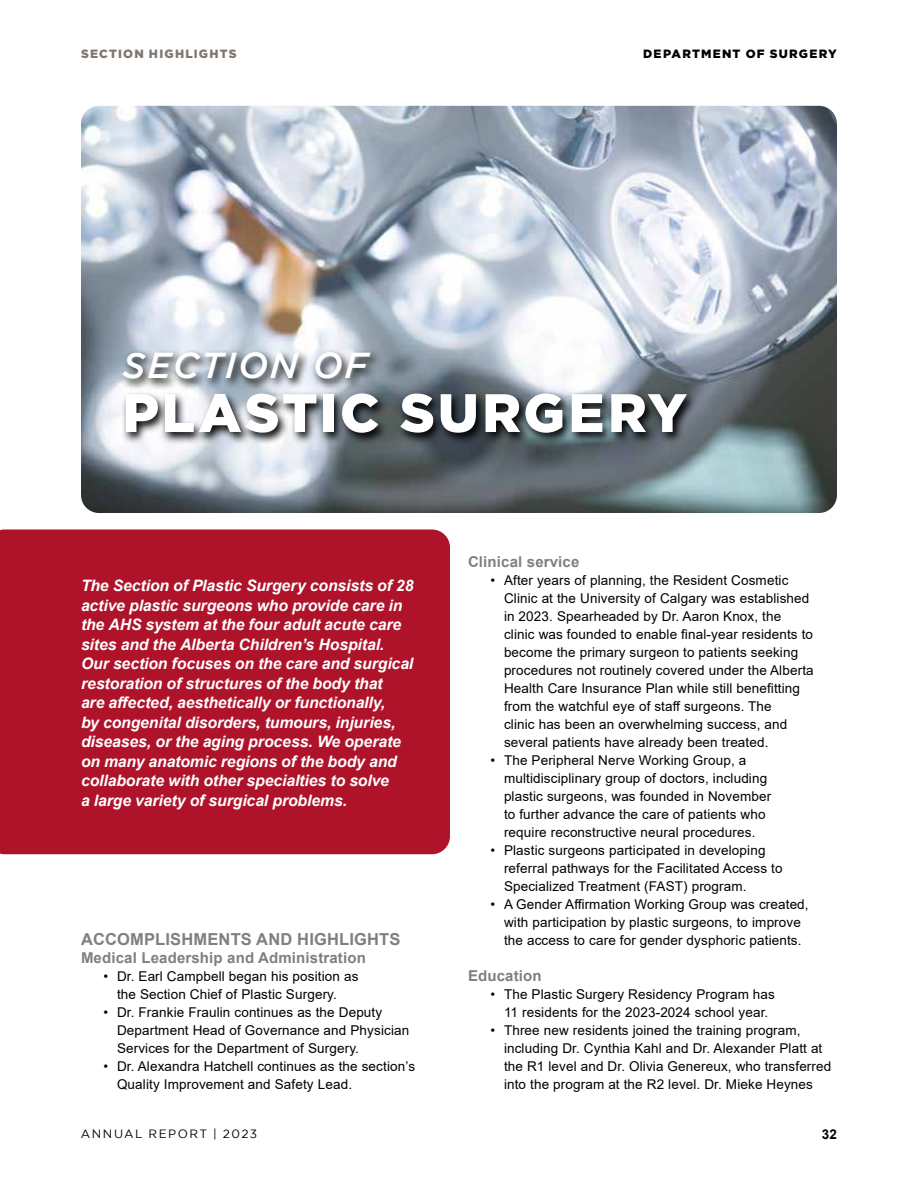
<style>
.page{position:relative;width:918px;height:1188px;background:#fff}
.page>*{position:absolute;margin:0;border:0;box-sizing:border-box;transform-origin:0 0}
.t1{font:900 54px "Gotham";letter-spacing:.05em;color:#fff}
.t2{font:italic 500 36px "Gotham";letter-spacing:.05em;color:#fff}
.t3{font:700 16.5px "Arial";letter-spacing:.01em;color:#7c8180}
.t4{font:italic 700 15.75px/19.5px "Arial";letter-spacing:-.005em;color:#fff}
.t5{font:700 15px "Arial";letter-spacing:.01em;color:#7c8180}
.t6{font:13.5px/18px "Arial";letter-spacing:.01em;color:#000}
.t7{font:700 13.5px "Arial";color:#000}
.t8{font:900 12px "Gotham";letter-spacing:.1em;color:#000}
.t9{font:12px "Gotham";letter-spacing:.12em;color:#000}
.t10{font:900 12px "Gotham";letter-spacing:.095em;color:#7f776f}
</style>
<div class="page">
<div style="left:0;top:530px;width:450px;height:324px;background:#ae132a"></div>
<img style="left:81px;top:106px;width:756px;height:407px">
<svg style="left:119px;top:348px;width:579px;height:97px;background:#7f868c"></svg>
<p class="t10" style="left:81px;top:47px;width:157px">SECTION HIGHLIGHTS</p>
<p class="t8" style="left:643px;top:47px;width:195px">DEPARTMENT OF SURGERY</p>
<h2 class="t2" style="left:123px;top:345px;width:247px">SECTION OF</h2>
<h1 class="t1" style="left:123px;top:382px;width:566px">PLASTIC SURGERY</h1>
<p class="t4" style="left:81px;top:577px;width:334px">The Section of Plastic Surgery consists of 28 active plastic surgeons who provide care in the AHS system at the four adult acute care sites and the Alberta Children’s Hospital.<br>Our section focuses on the care and surgical restoration of structures of the body that<br>are affected, aesthetically or functionally,<br>by congenital disorders, tumours, injuries, diseases, or the aging process. We operate on many anatomic regions of the body and collaborate with other specialties to solve<br>a large variety of surgical problems.</p>
<p class="t3" style="left:81px;top:928px;width:321px">ACCOMPLISHMENTS AND HIGHLIGHTS</p>
<p class="t5" style="left:81px;top:947px;width:286px">Medical Leadership and Administration</p>
<p class="t6" style="left:104px;top:967px;width:256px;text-align:center">• Dr. Earl Campbell began his position as the Section Chief of Plastic Surgery.</p>
<p class="t6" style="left:117px;top:1003px;width:294px;text-indent:-14px">• Dr. Frankie Fraulin continues as the Deputy<br>Department Head of Governance and Physician<br>Services for the Department of Surgery.</p>
<p class="t6" style="left:117px;top:1057px;width:300px;text-indent:-14px">• Dr. Alexandra Hatchell continues as the section’s<br>Quality Improvement and Safety Lead.</p>
<p class="t5" style="left:468px;top:551px;width:113px">Clinical service</p>
<p class="t6" style="left:504px;top:571px;width:311px;text-indent:-14px">• After years of planning, the Resident Cosmetic Clinic at the University of Calgary was established in 2023. Spearheaded by Dr. Aaron Knox, the clinic was founded to enable final-year residents to become the primary surgeon to patients seeking procedures not routinely covered under the Alberta Health Care Insurance Plan while still benefitting from the watchful eye of staff surgeons. The<br>clinic has been an overwhelming success, and several patients have already been treated.</p>
<p class="t6" style="left:504px;top:751px;width:269px;text-indent:-14px">• The Peripheral Nerve Working Group, a multidisciplinary group of doctors, including plastic surgeons, was founded in November to further advance the care of patients who require reconstructive neural procedures.</p>
<p class="t6" style="left:504px;top:841px;width:280px;text-indent:-14px">• Plastic surgeons participated in developing referral pathways for the Facilitated Access to<br>Specialized Treatment (FAST) program.</p>
<p class="t6" style="left:490px;top:895px;width:320px;text-align:center">• A Gender Affirmation Working Group was created, with participation by plastic surgeons, to improve the access to care for gender dysphoric patients.</p>
<p class="t5" style="left:468px;top:965px;width:75px">Education</p>
<p class="t6" style="left:490px;top:985px;width:286px;text-align:center">• The Plastic Surgery Residency Program has<br>11 residents for the 2023-2024 school year.</p>
<p class="t6" style="left:504px;top:1021px;width:329px;text-indent:-14px">• Three new residents joined the training program, including Dr. Cynthia Kahl and Dr. Alexander Platt at the R1 level and Dr. Olivia Genereux, who transferred into the program at the R2 level. Dr. Mieke Heynes</p>
<p class="t9" style="left:81px;top:1127px;width:178px">ANNUAL REPORT | 2023</p>
<p class="t7" style="left:822px;top:1125px;width:17px">32</p>
</div>
